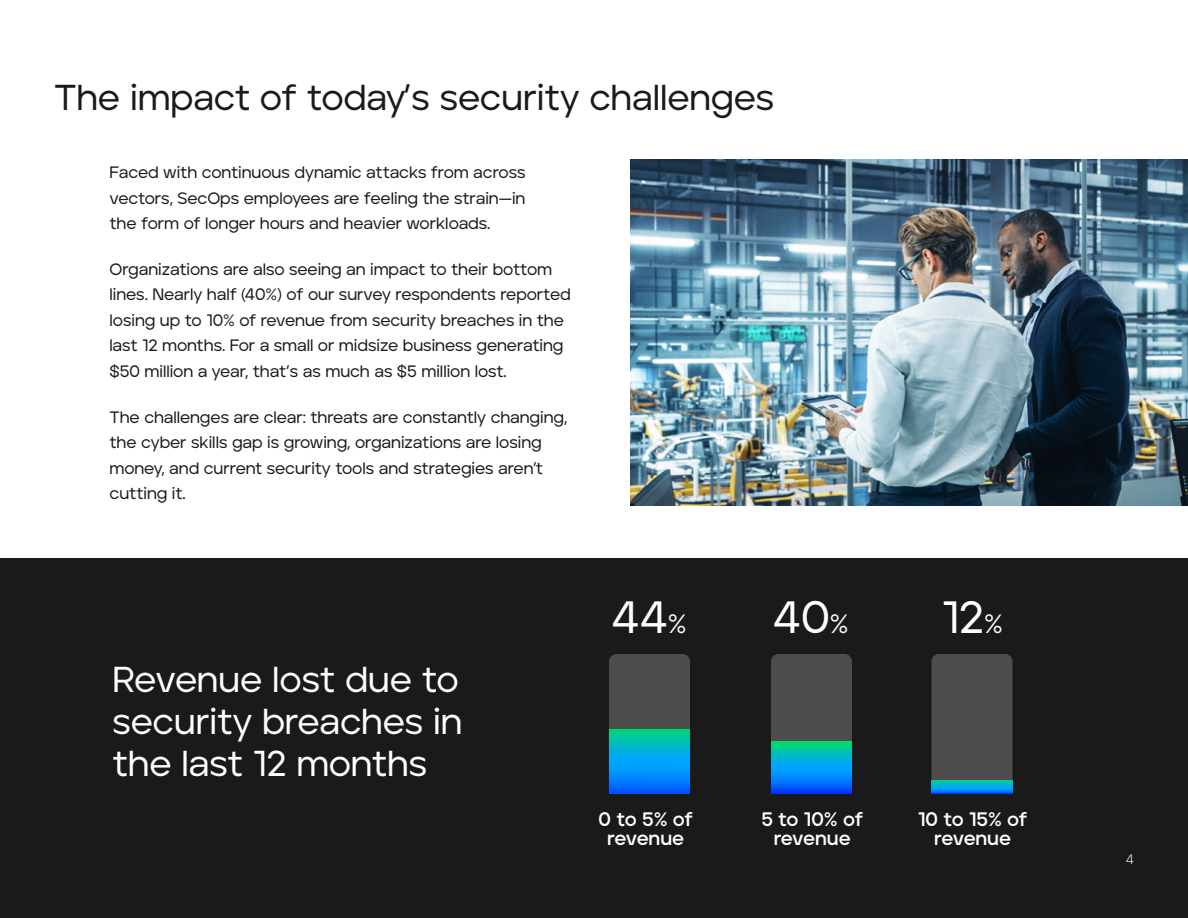
<style>
.page{position:relative;width:1188px;height:918px;background:#fff}
.page>*{position:absolute;margin:0;border:0;box-sizing:border-box;transform-origin:0 0}
.t1{font:500 45.15px "Aventa";color:#fff}
.t2{font:500 36px/42px "Aventa";letter-spacing:-.005em;color:#fff;text-align:justify}
.t3{font:500 36px "Aventa";letter-spacing:-.005em;color:#1a1a1a}
.t4{font:700 19.5px/19.5px "Aventa";letter-spacing:-.02em;color:#fff;text-align:center}
.t5{font:500 16.5px/25.5px "Aventa";letter-spacing:-.005em;color:#1a1a1a}
.t6{font:13.5px "Aventa Variable";color:#fff}
.s1{font-size:26.4px}
</style>
<div class="page">
<div style="left:0;top:558px;width:1188px;height:360px;background:#1a1a1a"></div>
<img style="left:630px;top:159px;width:558px;height:346px">
<div style="left:609px;top:654px;width:81px;height:75px;background:#4d4d4d"></div>
<div style="left:771px;top:654px;width:81px;height:87px;background:#4d4d4d"></div>
<div style="left:932px;top:654px;width:80px;height:126px;background:#4d4d4d"></div>
<svg style="left:609px;top:729px;width:81px;height:65px;background:#009edf"></svg>
<svg style="left:771px;top:741px;width:81px;height:53px;background:#0099db"></svg>
<svg style="left:932px;top:780px;width:80px;height:14px"></svg>
<h2 class="t3" style="left:54px;top:75px;width:722px">The impact of today’s security challenges</h2>
<p class="t5" style="left:110px;top:159px;width:418px;text-align:justify">Faced with continuous dynamic attacks from across vectors, SecOps employees are feeling the strain—in the form of longer hours and heavier workloads.</p>
<p class="t5" style="left:110px;top:256px;width:463px">Organizations are also seeing an impact to their bottom lines. Nearly half (40%) of our survey respondents reported losing up to 10% of revenue from security breaches in the last 12 months. For a small or midsize business generating $50 million a year, that’s as much as $5 million lost.</p>
<p class="t5" style="left:110px;top:404px;width:459px">The challenges are clear: threats are constantly changing, the cyber skills gap is growing, organizations are losing money, and current security tools and strategies aren’t cutting it.</p>
<h2 class="t2" style="left:112px;top:658px;width:351px">Revenue lost due to security breaches in the last 12 months</h2>
<h1 class="t1" style="left:612px;top:590px;width:77px">44<span class="s1">%</span></h1>
<h1 class="t1" style="left:773px;top:590px;width:77px">40<span class="s1">%</span></h1>
<h1 class="t1" style="left:942px;top:590px;width:63px">12<span class="s1">%</span></h1>
<p class="t4" style="left:599px;top:809px;width:96px">0 to 5% of revenue</p>
<p class="t4" style="left:761px;top:809px;width:103px">5 to 10% of revenue</p>
<p class="t4" style="left:918px;top:809px;width:111px">10 to 15% of revenue</p>
<p class="t6" style="left:1126px;top:851px;width:10px">4</p>
</div>
